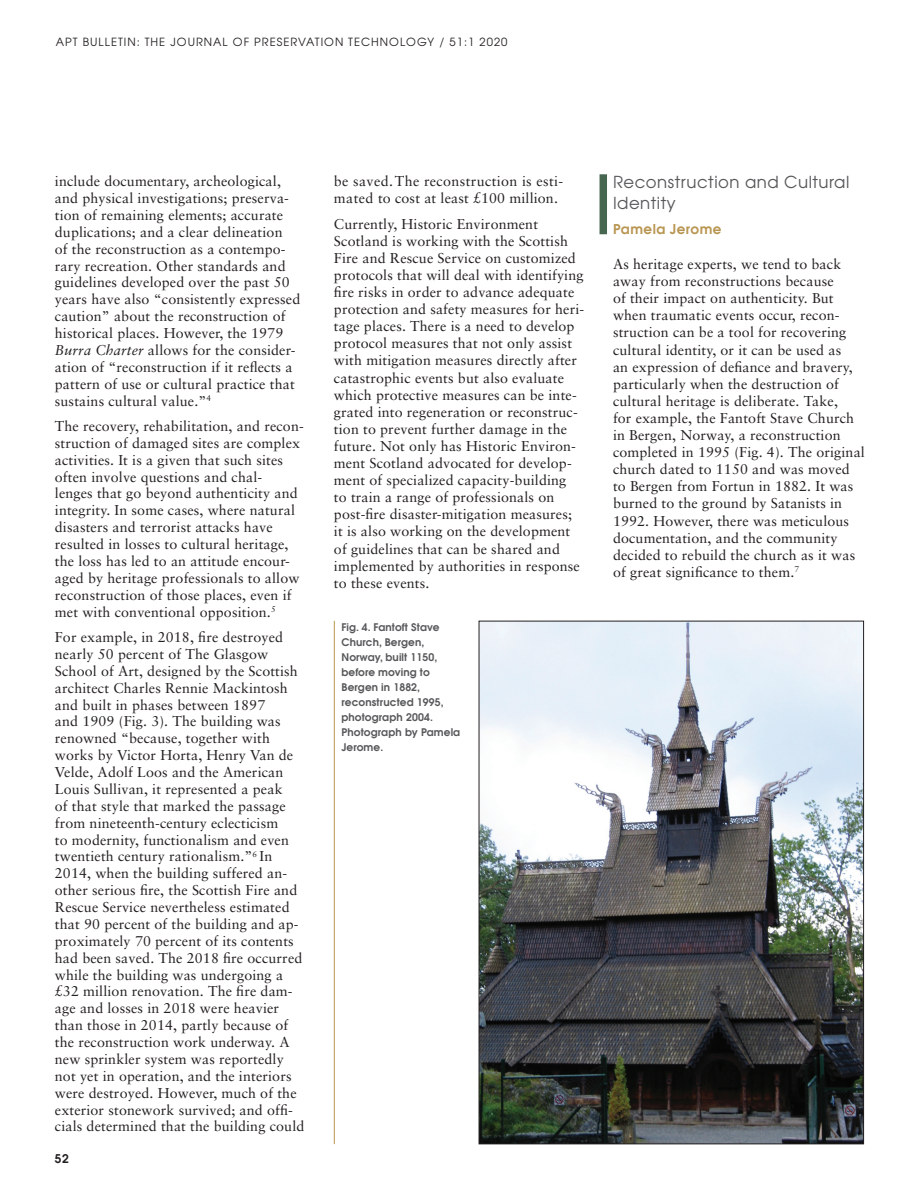
<style>
.page{position:relative;width:920px;height:1190px;background:#fff}
.page>*{position:absolute;margin:0;border:0;box-sizing:border-box;transform-origin:0 0}
.t1{font:16.5px/21px "Avant Garde";letter-spacing:.03em;color:#57585a}
.t2{font:14.25px/16.8px "Sabon";letter-spacing:.01em;color:#231f20}
.t3{font:600 13.5px "Avant Garde";letter-spacing:.035em;color:#b99652}
.t4{font:600 12px "Avant Garde";color:#231f20}
.t5{font:11.25px "Avant Garde";letter-spacing:.09em;color:#231f20}
.t6{font:600 10.5px/15px "Avant Garde";letter-spacing:.01em;color:#57585a}
.s1{font-style:italic}
</style>
<div class="page">
<img style="left:481px;top:623px;width:381px;height:519px">
<div style="left:599px;top:174px;width:8px;height:60px;background:#476650"></div>
<hr style="left:334px;top:621px;width:1px;height:523px;background:#b99652">
<p class="t5" style="left:56px;top:35px;width:453px">APT BULLETIN: THE JOURNAL OF PRESERVATION TECHNOLOGY / 51:1 2020</p>
<p class="t2" style="left:55px;top:172px;width:247px">include documentary, archeological, and physical investigations; preserva&shy;tion of remaining elements; accurate duplications; and a clear delineation<br>of the reconstruction as a contempo&shy;rary recreation. Other standards and guidelines developed over the past 50 years have also “consistently expressed caution” about the reconstruction of historical places. However, the 1979<br><span class="s1">Burra Charter</span> allows for the consider&shy;ation of “reconstruction if it reflects a pattern of use or cultural practice that sustains cultural value.”<sup>4</sup></p>
<p class="t2" style="left:55px;top:417px;width:250px">The recovery, rehabilitation, and recon&shy;struction of damaged sites are complex activities. It is a given that such sites often involve questions and chal-<br>lenges that go beyond authenticity and integrity. In some cases, where natural disasters and terrorist attacks have resulted in losses to cultural heritage, the loss has led to an attitude encour&shy;aged by heritage professionals to allow reconstruction of those places, even if met with conventional opposition.<sup>5</sup></p>
<p class="t2" style="left:55px;top:628px;width:251px">For example, in 2018, fire destroyed nearly 50 percent of The Glasgow School of Art, designed by the Scottish architect Charles Rennie Mackintosh and built in phases between 1897<br>and 1909 (Fig. 3). The building was renowned “because, together with works by Victor Horta, Henry Van de Velde, Adolf Loos and the American Louis Sullivan, it represented a peak<br>of that style that marked the passage from nineteenth-century eclecticism<br>to modernity, functionalism and even twentieth century rationalism.”<sup>6</sup> In 2014, when the building suffered an&shy;other serious fire, the Scottish Fire and Rescue Service nevertheless estimated that 90 percent of the building and ap&shy;proximately 70 percent of its contents had been saved. The 2018 fire occurred while the building was undergoing a £32 million renovation. The fire dam&shy;age and losses in 2018 were heavier than those in 2014, partly because of the reconstruction work underway. A new sprinkler system was reportedly not yet in operation, and the interiors were destroyed. However, much of the exterior stonework survived; and offi&shy;cials determined that the building could</p>
<p class="t4" style="left:55px;top:1150px;width:15px">52</p>
<p class="t2" style="left:334px;top:172px;width:231px">be saved. The reconstruction is esti&shy;mated to cost at least £100 million.</p>
<p class="t2" style="left:334px;top:215px;width:252px">Currently, Historic Environment Scotland is working with the Scottish Fire and Rescue Service on customized protocols that will deal with identifying fire risks in order to advance adequate protection and safety measures for heri&shy;tage places. There is a need to develop protocol measures that not only assist with mitigation measures directly after catastrophic events but also evaluate which protective measures can be inte&shy;grated into regeneration or reconstruc&shy;tion to prevent further damage in the future. Not only has Historic Environ&shy;ment Scotland advocated for develop&shy;ment of specialized capacity-building<br>to train a range of professionals on post-fire disaster-mitigation measures; it is also working on the development of guidelines that can be shared and implemented by authorities in response to these events.</p>
<p class="t6" style="left:341px;top:619px;width:120px">Fig. 4. Fantoft Stave<br>Church, Bergen,<br>Norway, built 1150, before moving to<br>Bergen in 1882, reconstructed 1995, photograph 2004.<br>Photograph by Pamela<br>Jerome.</p>
<p class="t1" style="left:613px;top:171px;width:238px">Reconstruction and Cultural<br>Identity</p>
<p class="t3" style="left:613px;top:221px;width:110px">Pamela Jerome</p>
<p class="t2" style="left:613px;top:255px;width:253px">As heritage experts, we tend to back away from reconstructions because<br>of their impact on authenticity. But when traumatic events occur, recon&shy;struction can be a tool for recovering cultural identity, or it can be used as<br>an expression of defiance and bravery, particularly when the destruction of cultural heritage is deliberate. Take,<br>for example, the Fantoft Stave Church in Bergen, Norway, a reconstruction completed in 1995 (Fig. 4). The original church dated to 1150 and was moved to Bergen from Fortun in 1882. It was burned to the ground by Satanists in 1992. However, there was meticulous documentation, and the community decided to rebuild the church as it was of great significance to them.<sup>7</sup></p>
</div>
